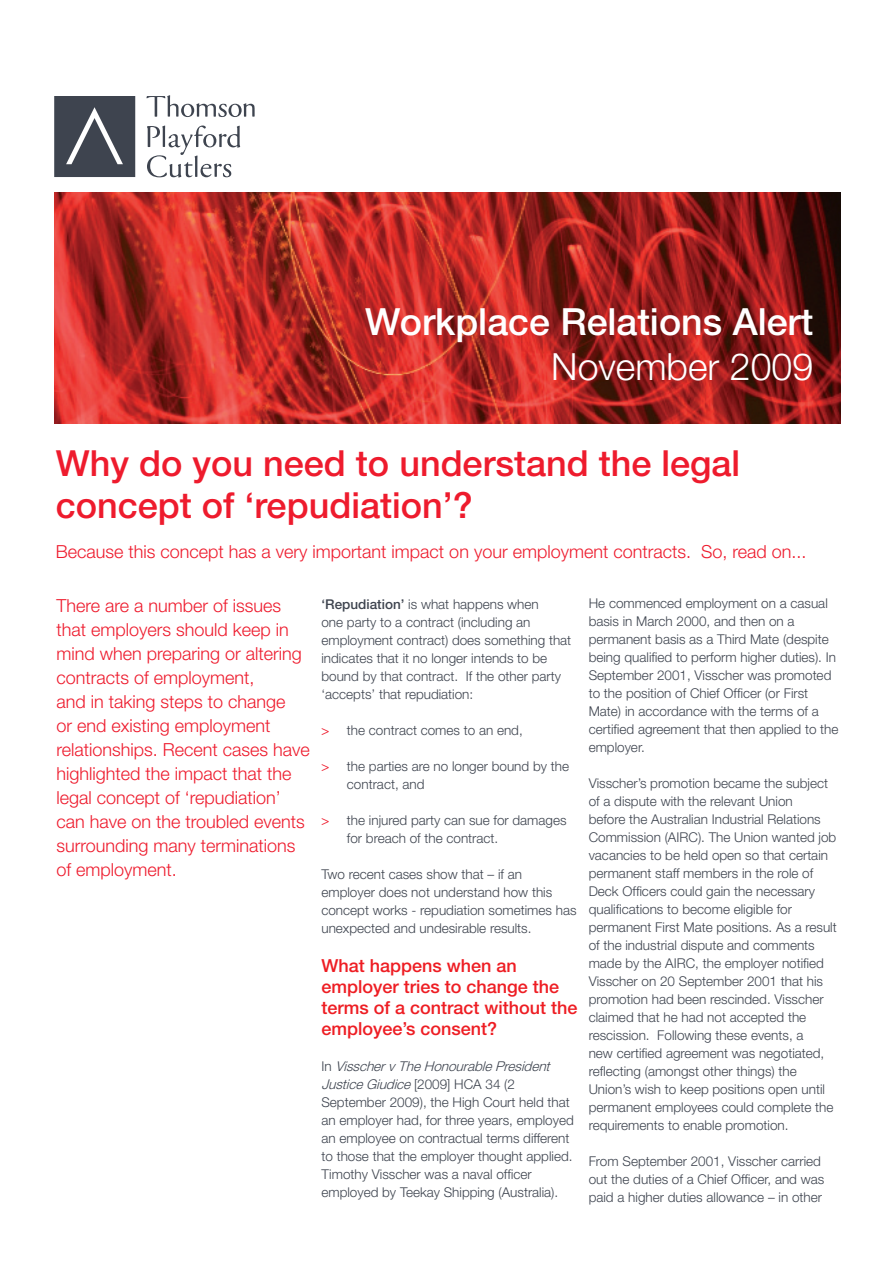
<style>
.page{position:relative;width:893px;height:1263px;background:#fff}
.page>*{position:absolute;margin:0;border:0;box-sizing:border-box;transform-origin:0 0}
.t1{font:500 37.5px "Helvetica Neue LT";color:#fff}
.t2{font:300 37.5px "Helvetica Neue LT";color:#fff}
.t3{font:500 36px/42px "Helvetica Neue LT";color:#ee1b2d}
.t4{font:300 18px/24px "Helvetica Neue LT";color:#ee1b2d}
.t5{font:500 18px/21px "Helvetica Neue LT";color:#ee1d23}
.t6{font:300 13.5px/18px "Helvetica Neue LT";color:#3e444f}
.s1{font-weight:500}
.s2{font-family:"Stone Sans";font-weight:400;color:#ee1b2d}
.s3{font-style:italic}
</style>
<div class="page">
<img style="left:54px;top:193px;width:787px;height:231px">
<svg style="left:146px;top:95px;width:109px;height:22px"></svg>
<svg style="left:54px;top:96px;width:81px;height:81px;background:#4e545e"></svg>
<svg style="left:147px;top:125px;width:94px;height:53px"></svg>
<h1 class="t1" style="left:365px;top:300px;width:450px">Workplace Relations Alert</h1>
<h1 class="t2" style="left:551px;top:344px;width:263px">November 2009</h1>
<h2 class="t3" style="left:56px;top:441px;width:686px">Why do you need to understand the legal concept of ‘repudiation’?</h2>
<h3 class="t4" style="left:56px;top:539px;width:752px">Because this concept has a very important impact on your employment contracts. So, read on...</h3>
<p class="t4" style="left:56px;top:593px;width:255px">There are a number of issues that employers should keep in mind when preparing or altering contracts of employment,<br>and in taking steps to change<br>or end existing employment relationships. Recent cases have highlighted the impact that the legal concept of ‘repudiation’ can have on the troubled events surrounding many terminations of employment.</p>
<p class="t6" style="left:321px;top:595px;width:251px"><span class="s1">‘Repudiation’</span> is what happens when<br>one party to a contract (including an employment contract) does something that indicates that it no longer intends to be bound by that contract. If the other party ‘accepts’ that repudiation:</p>
<p class="t6" style="left:321px;top:721px;width:203px"><span class="s2">&gt;</span> the contract comes to an end,</p>
<p class="t6" style="left:347px;top:757px;width:224px;text-indent:-26px"><span class="s2">&gt;</span> the parties are no longer bound by the contract, and</p>
<p class="t6" style="left:347px;top:811px;width:221px;text-indent:-26px"><span class="s2">&gt;</span> the injured party can sue for damages for breach of the contract.</p>
<p class="t6" style="left:321px;top:865px;width:257px">Two recent cases show that – if an employer does not understand how this concept works - repudiation sometimes has unexpected and undesirable results.</p>
<h3 class="t5" style="left:321px;top:955px;width:258px">What happens when an employer tries to change the terms of a contract without the employee’s consent?</h3>
<p class="t6" style="left:321px;top:1057px;width:254px">I n <span class="s3">VisschervTheHonourablePresident JusticeGiudice</span>[ 2 0 0 9 ] H C A 3 4 ( 2<br>September 2009), the High Court held that an employer had, for three years, employed an employee on contractual terms different to those that the employer thought applied.<br>Timothy Visscher was a naval officer employed by Teekay Shipping (Australia).</p>
<p class="t6" style="left:589px;top:594px;width:251px">He commenced employment on a casual basis in March 2000, and then on a permanent basis as a Third Mate (despite being qualified to perform higher duties). In September 2001, Visscher was promoted to the position of Chief Officer (or First Mate) in accordance with the terms of a certified agreement that then applied to the employer.</p>
<p class="t6" style="left:589px;top:774px;width:250px">Visscher’s promotion became the subject of a dispute with the relevant Union<br>before the Australian Industrial Relations Commission (AIRC). The Union wanted job vacancies to be held open so that certain permanent staff members in the role of Deck Officers could gain the necessary qualifications to become eligible for permanent First Mate positions. As a result of the industrial dispute and comments made by the AIRC, the employer notified Visscher on 20 September 2001 that his promotion had been rescinded. Visscher claimed that he had not accepted the rescission. Following these events, a<br>new certified agreement was negotiated, reflecting (amongst other things) the Union’s wish to keep positions open until permanent employees could complete the requirements to enable promotion.</p>
<p class="t6" style="left:589px;top:1152px;width:237px">From September 2001, Visscher carried out the duties of a Chief Officer, and was paid a higher duties allowance – in other</p>
</div>
